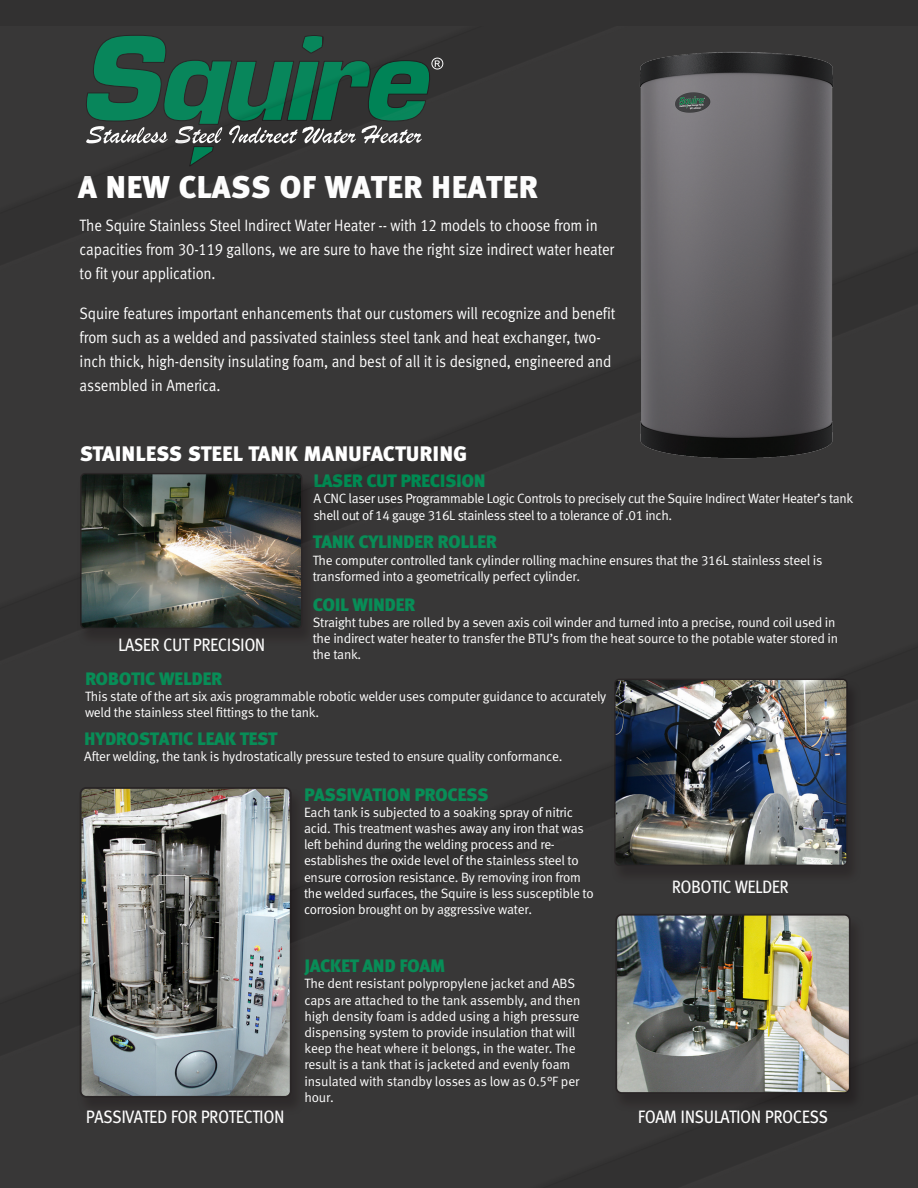
<style>
.page{position:relative;width:918px;height:1188px;background:#323131}
.page>*{position:absolute;margin:0;border:0;box-sizing:border-box;transform-origin:0 0}
.t1{font:31.5px "Meta Black LF Caps";color:#fff}
.t2{font:21px "Meta Black LF Caps";color:#fff}
.t3{font:18px "Meta Black LF Caps";letter-spacing:-.025em;color:#008a52}
.Meta_Body_1_bullets2{font:18px "Meta Book LF Caps";letter-spacing:-.035em;color:#fff;scale:.9 1}
.Meta_Body_1_bullets2-2{font:16.5px/24px "Meta Normal LF";letter-spacing:-.01em;color:#fff;scale:.9 1}
.t4{font:13.5px/16.2px "Meta Normal LF";letter-spacing:-.02em;color:#fff}
</style>
<div class="page">
<img style="left:80px;top:35px;width:776px;height:1069px">
<img style="left:600px;top:35px;width:256px;height:445px">
<p class="t1" style="left:78px;top:169px;width:461px">A NEW CLASS OF WATER HEATER</p>
<p class="Meta_Body_1_bullets2-2" style="left:80px;top:213px;width:595px">The Squire Stainless Steel Indirect Water Heater -- with 12 models to choose from in capacities from 30-119 gallons, we are sure to have the right size indirect water heater to fit your application.</p>
<p class="Meta_Body_1_bullets2-2" style="left:80px;top:301px;width:597px">Squire features important enhancements that our customers will recognize and benefit from such as a welded and passivated stainless steel tank and heat exchanger, two&shy;inch thick, high-density insulating foam, and best of all it is designed, engineered and assembled in America.</p>
<p class="t2" style="left:80px;top:441px;width:389px">STAINLESS STEEL TANK MANUFACTURING</p>
<p class="Meta_Body_1_bullets2" style="left:118px;top:634px;width:165px">LASER CUT PRECISION</p>
<p class="t3" style="left:313px;top:470px;width:174px">LASER CUT PRECISION</p>
<p class="t4" style="left:313px;top:491px;width:541px">A CNC laser uses Programmable Logic Controls to precisely cut the Squire Indirect Water Heater’s tank shell out of 14 gauge 316L stainless steel to a tolerance of .01 inch.</p>
<p class="t3" style="left:313px;top:532px;width:186px">TANK CYLINDER ROLLER</p>
<p class="t4" style="left:313px;top:552px;width:511px">The computer controlled tank cylinder rolling machine ensures that the 316L stainless steel is transformed into a geometrically perfect cylinder.</p>
<p class="t3" style="left:313px;top:594px;width:104px">COIL WINDER</p>
<p class="t4" style="left:313px;top:614px;width:527px">Straight tubes are rolled by a seven axis coil winder and turned into a precise, round coil used in the indirect water heater to transfer the BTU’s from the heat source to the potable water stored in the tank.</p>
<p class="t3" style="left:85px;top:668px;width:139px">ROBOTIC WELDER</p>
<p class="t4" style="left:85px;top:688px;width:523px">This state of the art six axis programmable robotic welder uses computer guidance to accurately weld the stainless steel fittings to the tank.</p>
<p class="t3" style="left:84px;top:728px;width:195px">HYDROSTATIC LEAK TEST</p>
<p class="t4" style="left:84px;top:748px;width:480px">After welding, the tank is hydrostatically pressure tested to ensure quality conformance.</p>
<p class="t3" style="left:304px;top:784px;width:186px">PASSIVATION PROCESS</p>
<p class="t4" style="left:304px;top:804px;width:291px">Each tank is subjected to a soaking spray of nitric acid. This treatment washes away any iron that was left behind during the welding process and re&shy;establishes the oxide level of the stainless steel to ensure corrosion resistance. By removing iron from the welded surfaces, the Squire is less susceptible to corrosion brought on by aggressive water.</p>
<p class="Meta_Body_1_bullets2" style="left:86px;top:1106px;width:222px">PASSIVATED FOR PROTECTION</p>
<p class="t3" style="left:304px;top:955px;width:143px">JACKET AND FOAM</p>
<p class="t4" style="left:304px;top:976px;width:278px">The dent resistant polypropylene jacket and ABS caps are attached to the tank assembly, and then high density foam is added using a high pressure dispensing system to provide insulation that will keep the heat where it belongs, in the water. The result is a tank that is jacketed and evenly foam insulated with standby losses as low as 0.5°F per hour.</p>
<p class="Meta_Body_1_bullets2" style="left:672px;top:876px;width:132px">ROBOTIC WELDER</p>
<p class="Meta_Body_1_bullets2" style="left:638px;top:1106px;width:213px">FOAM INSULATION PROCESS</p>
</div>
